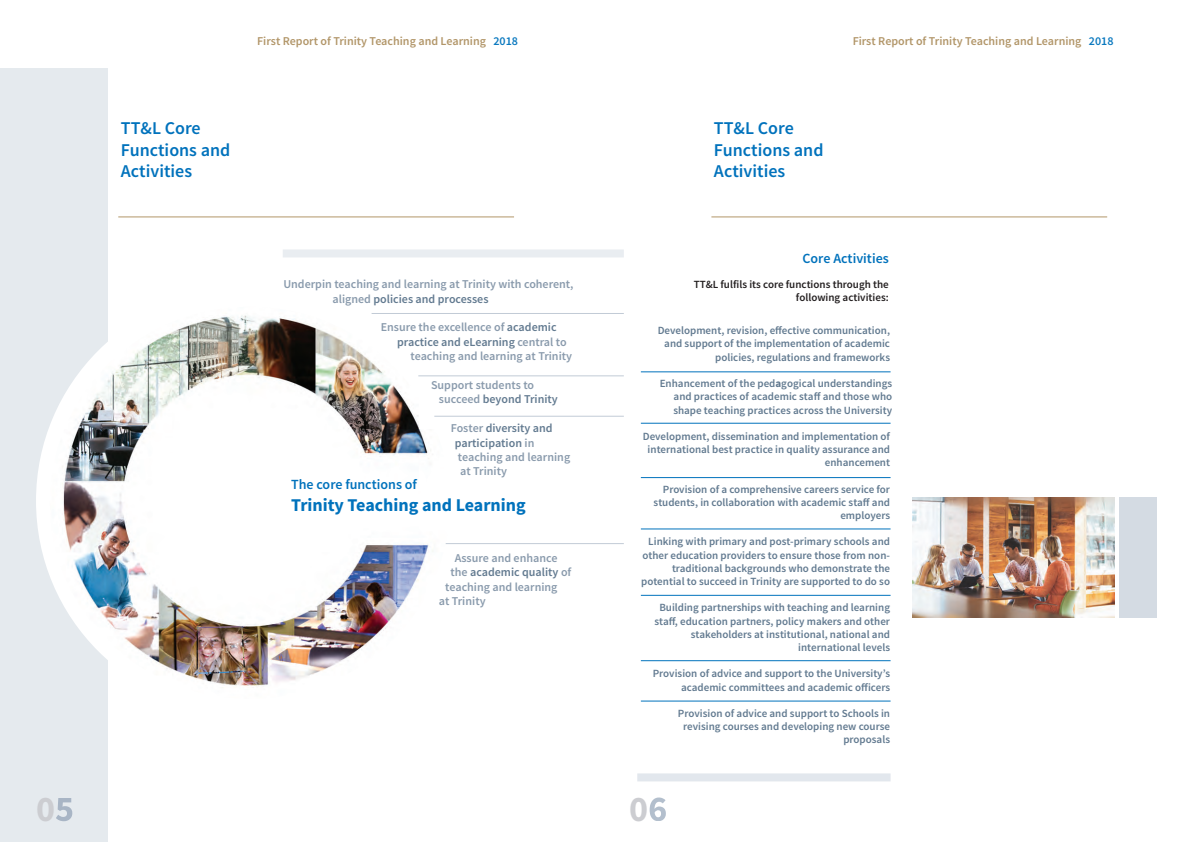
<style>
.page{position:relative;width:1191px;height:842px;background:#fff}
.page>*{position:absolute;margin:0;border:0;box-sizing:border-box;transform-origin:0 0}
.t1{font:700 36px "Source Sans Pro";color:#cccdd1}
.t2{font:600 18px/21.6px "Source Sans Pro";color:#0072bc}
.t3{font:700 18px "Source Sans Pro";color:#0072bc}
.t4{font:600 14px "Source Sans Pro";color:#0072bc}
.t5{font:600 12px/14.4px "Source Sans Pro";color:#899aac}
.t6{font:600 12px "Source Sans Pro";color:#b29669}
.t7{font:600 12px "Source Sans Pro";color:#627a90}
.t8{font:600 11px/13.2px "Source Sans Pro";color:#627a90;text-align:right}
.t9{font:600 11px/13.2px "Source Sans Pro";color:#231f20;text-align:right}
.s1{color:#0b79bf}
.s2{color:#627a90}
.s3{color:#899aac}
.s4{font-weight:700}
</style>
<div class="page">
<div style="left:0;top:68px;width:107px;height:774px;background:#e5eaee"></div>
<svg style="left:56px;top:798px;width:16px;height:23px"></svg>
<hr style="left:118px;top:217px;width:396px;height:1px;background:#b29669">
<div style="left:36px;top:288px;width:425px;height:425px;background:#fff;border-radius:50%"></div>
<hr style="left:371px;top:313px;width:253px;height:1px;background:#c2cbd6">
<div style="left:283px;top:249px;width:341px;height:8px;background:#e9edf1"></div>
<hr style="left:418px;top:376px;width:206px;height:1px;background:#c2cbd6">
<hr style="left:434px;top:416px;width:190px;height:1px;background:#c2cbd6">
<hr style="left:445px;top:543px;width:179px;height:1px;background:#c2cbd6">
<img style="left:50px;top:307px;width:400px;height:391px;border-radius:50%">
<svg style="left:649px;top:797px;width:17px;height:24px"></svg>
<hr style="left:711px;top:217px;width:396px;height:1px;background:#b29669">
<hr style="left:641px;top:372px;width:249px;height:1px;background:#0072bc">
<hr style="left:641px;top:423px;width:249px;height:1px;background:#0072bc">
<hr style="left:641px;top:477px;width:249px;height:1px;background:#0072bc">
<hr style="left:641px;top:529px;width:249px;height:1px;background:#0072bc">
<hr style="left:641px;top:595px;width:249px;height:1px;background:#0072bc">
<hr style="left:641px;top:660px;width:249px;height:1px;background:#0072bc">
<hr style="left:641px;top:701px;width:249px;height:1px;background:#0072bc">
<div style="left:637px;top:773px;width:253px;height:8px;background:#e2e7ed"></div>
<img style="left:912px;top:497px;width:202px;height:120px">
<div style="left:1118px;top:497px;width:38px;height:120px;background:#d4dbe3"></div>
<h1 class="t1" style="left:36px;top:784px;width:21px">0</h1>
<p class="t6" style="left:257px;top:33px;width:262px">First Report of Trinity Teaching and Learning <span class="s1">2018</span></p>
<p class="t6" style="left:852px;top:33px;width:262px">First Report of Trinity Teaching and Learning <span class="s1">2018</span></p>
<h2 class="t2" style="left:121px;top:118px;width:111px">TT&amp;L Core<br>Functions and<br>Activities</h2>
<h2 class="t2" style="left:714px;top:118px;width:111px">TT&amp;L Core<br>Functions and<br>Activities</h2>
<p class="t5" style="left:332px;top:277px;width:243px;text-indent:-49px">Underpin teaching and learning at Trinity with coherent, aligned <span class="s2">policies and processes</span></p>
<p class="t5" style="left:381px;top:320px;width:177px">Ensure the excellence of <span class="s2">academic</span></p>
<p class="t7" style="left:397px;top:334px;width:171px">practice and eLearning <span class="s3">central to</span></p>
<p class="t5" style="left:410px;top:349px;width:163px">teaching and learning at Trinity</p>
<p class="t5" style="left:439px;top:378px;width:120px;text-indent:-8px">Support students to succeed <span class="s2">beyond Trinity</span></p>
<p class="t7" style="left:451px;top:421px;width:103px"><span class="s3">Foster</span> diversity and</p>
<p class="t7" style="left:455px;top:435px;width:81px">participation <span class="s3">in</span></p>
<p class="t5" style="left:458px;top:450px;width:114px">teaching and learning</p>
<p class="t5" style="left:460px;top:464px;width:48px">at Trinity</p>
<p class="t4" style="left:291px;top:476px;width:127px">The core functions of</p>
<h2 class="t3" style="left:291px;top:493px;width:236px">Trinity Teaching and Learning</h2>
<p class="t5" style="left:455px;top:551px;width:104px">Assure and enhance</p>
<p class="t7" style="left:450px;top:565px;width:122px"><span class="s3">the</span> academic quality <span class="s3">of</span></p>
<p class="t5" style="left:445px;top:580px;width:114px">teaching and learning</p>
<p class="t5" style="left:439px;top:594px;width:48px">at Trinity</p>
<p class="t4" style="left:802px;top:249px;width:88px">Core Activities</p>
<p class="t9" style="left:693px;top:278px;width:197px">TT&amp;L fulfils its core functions through the following activities:</p>
<p class="t8" style="left:657px;top:324px;width:234px">Development, revision, effective communication, and support of the implementation of academic policies, regulations and frameworks</p>
<p class="t8" style="left:673px;top:377px;width:220px;text-align:justify;text-indent:-14px">Enhancement of the ped<span class="s4">a</span>gogical understandings and practices of academic staff and those who shape teaching practices across the University</p>
<p class="t8" style="left:643px;top:430px;width:249px">Development, dissemination and implementation of international best practice in quality assurance and enhancement</p>
<p class="t8" style="left:653px;top:483px;width:238px">Provision of a comprehensive careers service for students, in collaboration with academic staff and employers</p>
<p class="t8" style="left:641px;top:535px;width:250px">Linking with primary and post-primary schools and other education providers to ensure those from non&shy;traditional backgrounds who demonstrate the potential to succeed in Trinity are supported to do so</p>
<p class="t8" style="left:654px;top:601px;width:237px">Building partnerships with teaching and learning staff, education partners, policy makers and other stakeholders at institutional, national and international levels</p>
<p class="t8" style="left:653px;top:667px;width:239px">Provision of advice and support to the University’s academic committees and academic officers</p>
<p class="t8" style="left:678px;top:707px;width:214px">Provision of advice and support to Schools in revising courses and developing new course proposals</p>
<h1 class="t1" style="left:629px;top:784px;width:21px">0</h1>
</div>
